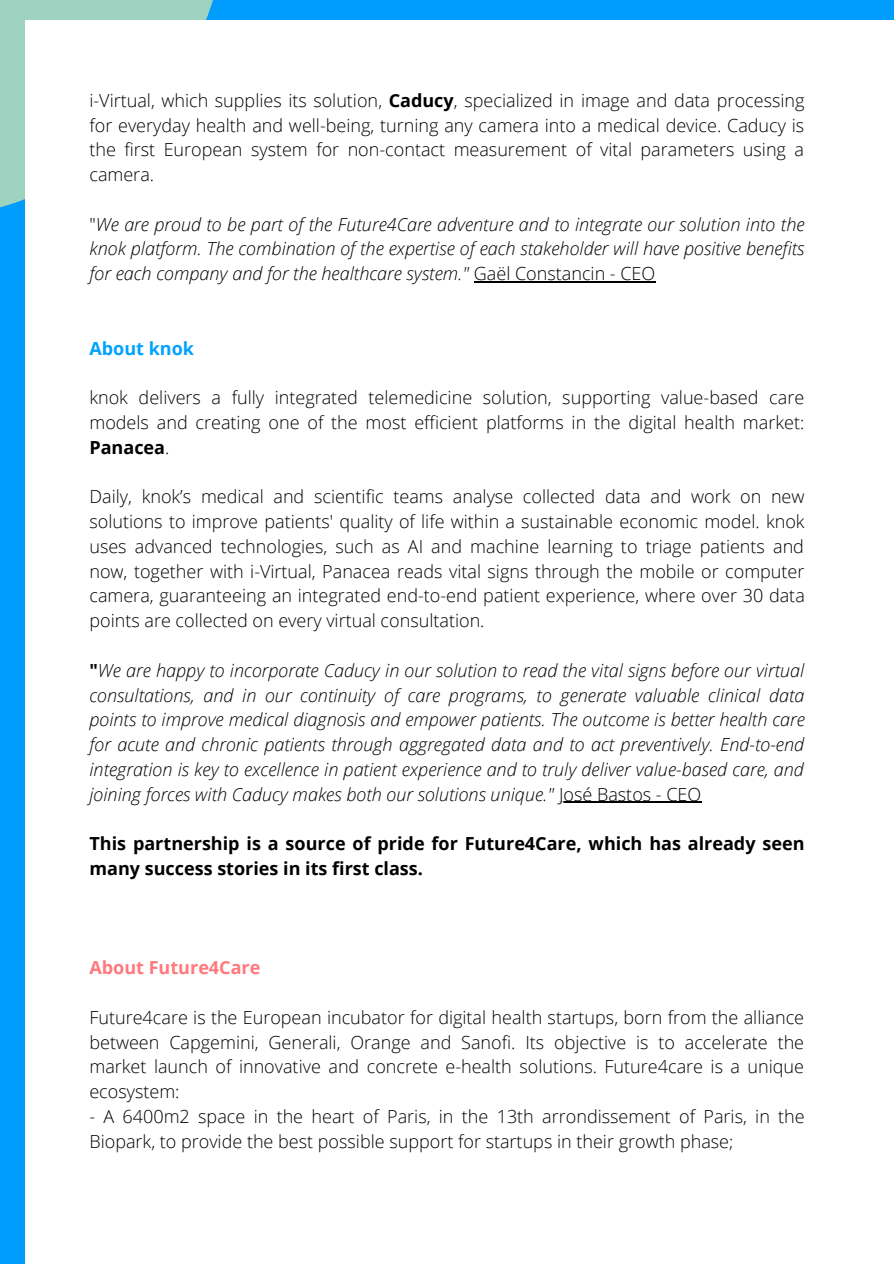
<style>
.page{position:relative;width:894px;height:1264px;background:#fff}
.page>*{position:absolute;margin:0;border:0;box-sizing:border-box;transform-origin:0 0}
.t1{font:300 18px/24.8px "Open Sans";color:#000;text-align:justify}
.t2{font:italic 300 18px/24.8px "Open Sans";color:#000;text-align:justify}
.t3{font:700 18px/24.8px "Open Sans";color:#000}
.t4{font:700 18px "Open Sans";color:#ff787d}
.t5{font:700 18px "Open Sans";color:#00a2ff}
.s1{font-weight:700}
.s2{font-style:normal}
.s3{font-weight:700;font-style:normal}
</style>
<div class="page">
<div style="left:0;top:0;width:893px;height:1263px;background:#009dff"></div>
<div style="left:0;top:0;width:213px;height:208px;background:#9fd3c1"></div>
<div style="left:25px;top:20px;width:868px;height:1243px;background:#fff"></div>
<hr style="left:474px;top:281px;width:181px;height:1px;background:#000">
<hr style="left:559px;top:801px;width:142px;height:2px;background:#000">
<p class="t1" style="left:89px;top:87px;width:716px">i-Virtual, which supplies its solution, <span class="s1">Caducy</span>, specialized in image and data processing for everyday health and well-being, turning any camera into a medical device. Caducy is the first European system for non-contact measurement of vital parameters using a camera.</p>
<p class="t2" style="left:89px;top:211px;width:716px"><span class="s2">"</span>We are proud to be part of the Future4Care adventure and to integrate our solution into the knok platform. The combination of the expertise of each stakeholder will have positive benefits for each company and for the healthcare system." <span class="s2">Gaël Constancin - CEO</span></p>
<p class="t5" style="left:89px;top:335px;width:106px">About knok</p>
<p class="t1" style="left:89px;top:385px;width:716px">knok delivers a fully integrated telemedicine solution, supporting value-based care models and creating one of the most efficient platforms in the digital health market:<br><span class="s1">Panacea</span>.</p>
<p class="t1" style="left:89px;top:484px;width:716px">Daily, knok’s medical and scientific teams analyse collected data and work on new solutions to improve patients' quality of life within a sustainable economic model. knok uses advanced technologies, such as AI and machine learning to triage patients and now, together with i-Virtual, Panacea reads vital signs through the mobile or computer camera, guaranteeing an integrated end-to-end patient experience, where over 30 data points are collected on every virtual consultation.</p>
<p class="t2" style="left:89px;top:657px;width:716px"><span class="s3">"</span>We are happy to incorporate Caducy in our solution to read the vital signs before our virtual consultations, and in our continuity of care programs, to generate valuable clinical data points to improve medical diagnosis and empower patients. The outcome is better health care for acute and chronic patients through aggregated data and to act preventively. End-to-end integration is key to excellence in patient experience and to truly deliver value-based care, and joining forces with Caducy makes both our solutions unique." <span class="s2">José Bastos - CEO</span></p>
<p class="t3" style="left:89px;top:830px;width:716px">This partnership is a source of pride for Future4Care, which has already seen many success stories in its first class.</p>
<p class="t4" style="left:89px;top:954px;width:172px">About Future4Care</p>
<p class="t1" style="left:89px;top:1004px;width:716px">Future4care is the European incubator for digital health startups, born from the alliance between Capgemini, Generali, Orange and Sanofi. Its objective is to accelerate the market launch of innovative and concrete e-health solutions. Future4care is a unique ecosystem:</p>
<p class="t1" style="left:89px;top:1103px;width:716px">- A 6400m2 space in the heart of Paris, in the 13th arrondissement of Paris, in the<br>Biopark, to provide the best possible support for startups in their growth phase;</p>
</div>
